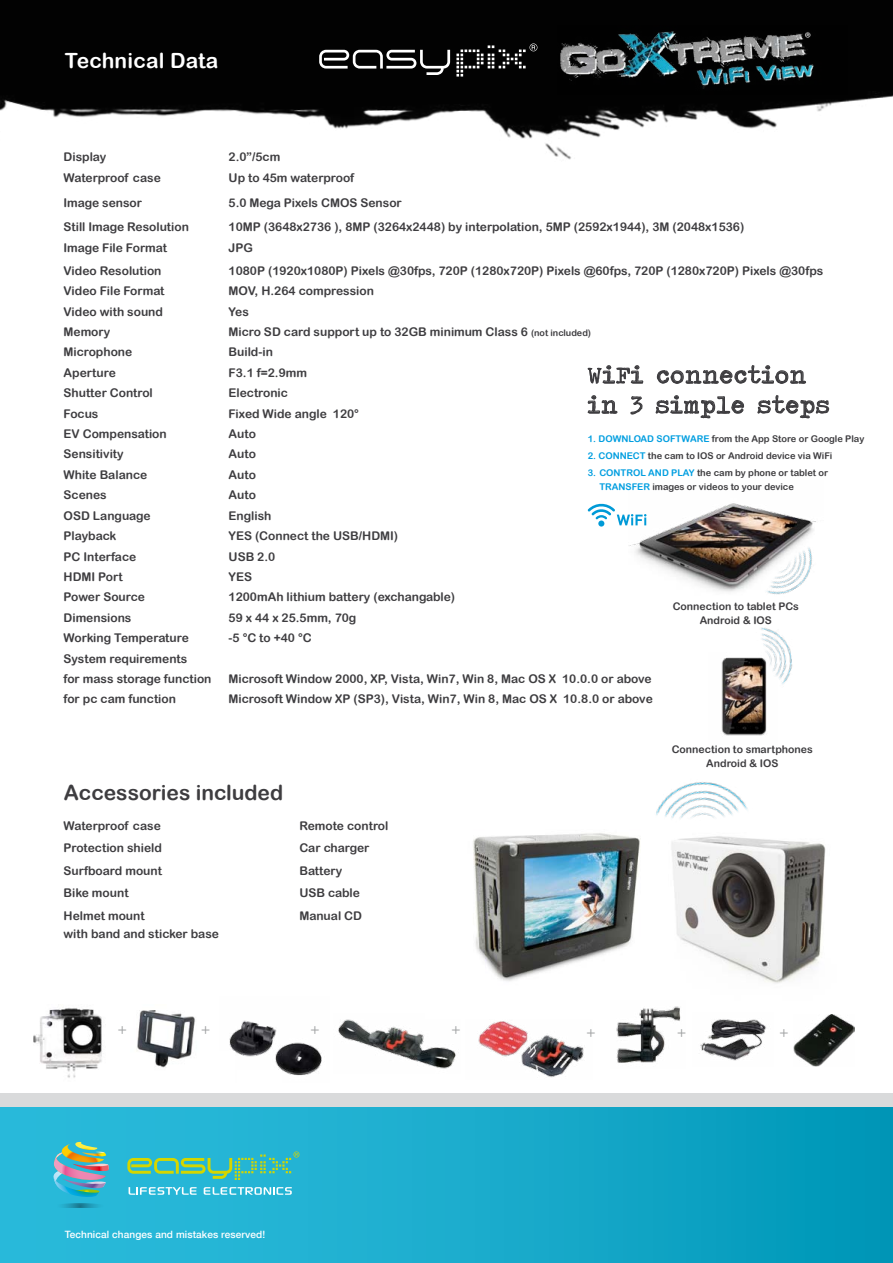
<style>
.page{position:relative;width:893px;height:1263px;background:#fff}
.page>*{position:absolute;margin:0;border:0;box-sizing:border-box;transform-origin:0 0}
.t1{font:24.3px/30px "Traveling Typewriter";letter-spacing:.05em;color:#3e3d40}
.t2{font:21px "Arial Rounded MT Bold";color:#3e3d40}
.t3{font:21px "Arial Rounded MT Bold";letter-spacing:.01em;color:#fff}
.t4{font:18.9px "DIN Light Alternate";color:#9c9e9f}
.t5{font:12px/22.5px "Arial Rounded MT Bold";color:#3e3d40}
.t6{font:10.5px/13.5px "Arial Rounded MT Bold";color:#3e3d40;text-align:center}
.t7{font:500 10.05px "Helvetica Neue";letter-spacing:.01em;color:#fff}
.t8{font:9.3px "Arial Rounded MT Bold";color:#3e3d40}
.t9{font:9.3px "Arial Rounded MT Bold";color:#009ee0}
.s1{font-size:9px}
.s2{color:#009ee0}
</style>
<div class="page">
<img style="left:0;top:0;width:893px;height:160px">
<div style="left:0;top:1093px;width:893px;height:170px;background:#d9dadb"></div>
<div style="left:0;top:1107px;width:893px;height:156px;background:linear-gradient(to right,#2fbede,#0299b9)"></div>
<img style="left:338px;top:1019px;width:118px;height:50px">
<img style="left:478px;top:1021px;width:106px;height:57px">
<img style="left:473px;top:833px;width:165px;height:148px">
<img style="left:672px;top:839px;width:154px;height:144px">
<img style="left:33px;top:1008px;width:69px;height:70px">
<img style="left:229px;top:1020px;width:93px;height:56px">
<div style="left:210px;top:1051px;width:25px;height:31px;background:#fff"></div>
<div style="left:237px;top:1071px;width:45px;height:12px;background:#fff"></div>
<img style="left:629px;top:503px;width:187px;height:89px">
<img style="left:721px;top:657px;width:46px;height:79px">
<img style="left:636px;top:782px;width:132px;height:79px">
<img style="left:741px;top:627px;width:52px;height:71px">
<img style="left:739px;top:527px;width:77px;height:68px">
<img style="left:616px;top:1006px;width:65px;height:57px">
<svg style="left:55px;top:1203px;width:50px;height:5px"></svg>
<img style="left:53px;top:1142px;width:56px;height:57px">
<svg style="left:127px;top:1151px;width:172px;height:29px;background:#4abca7"></svg>
<svg style="left:129px;top:1187px;width:68px;height:8px"></svg>
<svg style="left:204px;top:1187px;width:88px;height:8px"></svg>
<svg style="left:456px;top:43px;width:81px;height:34px;background:#272727"></svg>
<svg style="left:319px;top:50px;width:131px;height:25px"></svg>
<img style="left:700px;top:1019px;width:66px;height:42px">
<img style="left:793px;top:1014px;width:61px;height:53px">
<img style="left:137px;top:1010px;width:58px;height:58px">
<img style="left:557px;top:25px;width:290px;height:70px">
<svg style="left:587px;top:365px;width:56px;height:19px"></svg>
<svg style="left:656px;top:365px;width:150px;height:19px"></svg>
<svg style="left:587px;top:395px;width:31px;height:19px"></svg>
<svg style="left:630px;top:396px;width:13px;height:19px"></svg>
<svg style="left:655px;top:395px;width:90px;height:24px"></svg>
<svg style="left:757px;top:395px;width:73px;height:24px"></svg>
<svg style="left:588px;top:503px;width:58px;height:22px"></svg>
<div style="left:598px;top:520px;width:6px;height:7px;background:#009ad7;border-radius:50%"></div>
<h2 class="t3" style="left:65px;top:48px;width:155px">Technical Data</h2>
<p class="t5" style="left:64px;top:146px;width:44px">Display</p>
<p class="t5" style="left:229px;top:146px;width:53px">2.0”/5cm</p>
<p class="t5" style="left:64px;top:166px;width:99px">Waterproof case</p>
<p class="t5" style="left:229px;top:166px;width:127px">Up to 45m waterproof</p>
<p class="t5" style="left:64px;top:191px;width:80px">Image sensor</p>
<p class="t5" style="left:229px;top:191px;width:175px">5.0 Mega Pixels CMOS Sensor</p>
<p class="t5" style="left:64px;top:216px;width:127px">Still Image Resolution</p>
<p class="t5" style="left:229px;top:216px;width:517px">10MP (3648x2736 ), 8MP (3264x2448) by interpolation, 5MP (2592x1944), 3M (2048x1536)</p>
<p class="t5" style="left:64px;top:236px;width:105px">Image File Format</p>
<p class="t5" style="left:229px;top:236px;width:26px">JPG</p>
<p class="t5" style="left:64px;top:259px;width:99px">Video Resolution</p>
<p class="t5" style="left:229px;top:259px;width:596px">1080P (1920x1080P) Pixels @30fps, 720P (1280x720P) Pixels @60fps, 720P (1280x720P) Pixels @30fps</p>
<p class="t5" style="left:64px;top:279px;width:102px">Video File Format</p>
<p class="t5" style="left:229px;top:279px;width:147px">MOV, H.264 compression</p>
<p class="t5" style="left:64px;top:300px;width:101px">Video with sound</p>
<p class="t5" style="left:229px;top:300px;width:22px">Yes</p>
<p class="t5" style="left:64px;top:320px;width:48px">Memory</p>
<p class="t5" style="left:229px;top:320px;width:364px">Micro SD card support up to 32GB minimum Class 6 <span class="s1">(not included)</span></p>
<p class="t5" style="left:64px;top:341px;width:70px">Microphone</p>
<p class="t5" style="left:229px;top:341px;width:46px">Build-in</p>
<p class="t5" style="left:64px;top:361px;width:54px">Aperture</p>
<p class="t5" style="left:229px;top:361px;width:80px">F3.1 f=2.9mm</p>
<p class="t5" style="left:64px;top:381px;width:91px">Shutter Control</p>
<p class="t5" style="left:229px;top:381px;width:61px">Electronic</p>
<p class="t5" style="left:64px;top:402px;width:36px">Focus</p>
<p class="t5" style="left:229px;top:402px;width:132px">Fixed Wide angle 120°</p>
<p class="t5" style="left:64px;top:422px;width:105px">EV Compensation</p>
<p class="t5" style="left:229px;top:422px;width:29px">Auto</p>
<p class="t5" style="left:64px;top:443px;width:62px">Sensitivity</p>
<p class="t5" style="left:229px;top:443px;width:29px">Auto</p>
<p class="t5" style="left:64px;top:463px;width:85px">White Balance</p>
<p class="t5" style="left:229px;top:463px;width:29px">Auto</p>
<p class="t5" style="left:64px;top:484px;width:45px">Scenes</p>
<p class="t5" style="left:229px;top:484px;width:29px">Auto</p>
<p class="t5" style="left:64px;top:504px;width:89px">OSD Language</p>
<p class="t5" style="left:229px;top:504px;width:44px">English</p>
<p class="t5" style="left:64px;top:524px;width:54px">Playback</p>
<p class="t5" style="left:229px;top:524px;width:171px">YES (Connect the USB/HDMI)</p>
<p class="t5" style="left:64px;top:545px;width:74px">PC Interface</p>
<p class="t5" style="left:229px;top:545px;width:48px">USB 2.0</p>
<p class="t5" style="left:64px;top:565px;width:61px">HDMI Port</p>
<p class="t5" style="left:229px;top:565px;width:25px">YES</p>
<p class="t5" style="left:64px;top:586px;width:83px">Power Source</p>
<p class="t5" style="left:229px;top:586px;width:228px">1200mAh lithium battery (exchangable)</p>
<p class="t5" style="left:64px;top:606px;width:69px">Dimensions</p>
<p class="t5" style="left:229px;top:606px;width:129px">59 x 44 x 25.5mm, 70g</p>
<p class="t5" style="left:64px;top:626px;width:127px">Working Temperature</p>
<p class="t5" style="left:229px;top:626px;width:85px">-5 °C to +40 °C</p>
<p class="t5" style="left:64px;top:648px;width:149px;line-height:20.4px">System requirements<br>for mass storage function</p>
<h1 class="t1" style="left:588px;top:359px;width:243px">WiFi connection in 3 simple steps</h1>
<p class="t9" style="left:588px;top:433px;width:48px">1. Download</p>
<p class="t9" style="left:656px;top:433px;width:8px">software</p>
<p class="t8" style="left:712px;top:433px;width:154px">from the App Store or Google Play</p>
<p class="t8" style="left:588px;top:450px;width:246px"><span class="s2">2. CONN ECT</span> the cam to IOS or Android device via WiFi</p>
<p class="t9" style="left:588px;top:468px;width:41px">3. Control</p>
<p class="t9" style="left:648px;top:468px;width:36px">and Play</p>
<p class="t8" style="left:697px;top:468px;width:133px">the cam by phone or tablet or</p>
<p class="t9" style="left:599px;top:481px;width:8px">tra</p>
<p class="t9" style="left:618px;top:481px;width:14px">nsfer</p>
<p class="t8" style="left:652px;top:481px;width:143px">images or videos to your device</p>
<p class="t6" style="left:673px;top:599px;width:127px">Connection to tablet PCs<br>Android &amp; IOS</p>
<p class="t5" style="left:229px;top:667px;width:425px">Microsoft Window 2000, XP, Vista, Win7, Win 8, Mac OS X 10.0.0 or above</p>
<p class="t5" style="left:64px;top:688px;width:114px">for pc cam function</p>
<p class="t5" style="left:229px;top:688px;width:426px">Microsoft Window XP (SP3), Vista, Win7, Win 8, Mac OS X 10.8.0 or above</p>
<h2 class="t2" style="left:64px;top:780px;width:221px">Accessories included</h2>
<p class="t5" style="left:64px;top:814px;width:100px">Waterproof case<br>Protection shield<br>Surfboard mount<br>Bike mount<br>Helmet mount</p>
<p class="t5" style="left:64px;top:922px;width:157px">with band and sticker base</p>
<p class="t5" style="left:299px;top:814px;width:90px">Remote control<br>Car charger<br>Battery<br>USB cable<br>Manual CD</p>
<p class="t6" style="left:672px;top:743px;width:143px">Connection to smartphones<br>Android &amp; IOS</p>
<h3 class="t4" style="left:118px;top:1017px;width:11px">+</h3>
<h3 class="t4" style="left:201px;top:1017px;width:11px">+</h3>
<h3 class="t4" style="left:310px;top:1017px;width:11px">+</h3>
<h3 class="t4" style="left:451px;top:1017px;width:11px">+</h3>
<p class="t7" style="left:65px;top:1228px;width:202px">Technical changes and mistakes reserved!</p>
<h3 class="t4" style="left:586px;top:1019px;width:11px">+</h3>
<h3 class="t4" style="left:677px;top:1019px;width:11px">+</h3>
<h3 class="t4" style="left:779px;top:1019px;width:11px">+</h3>
</div>
